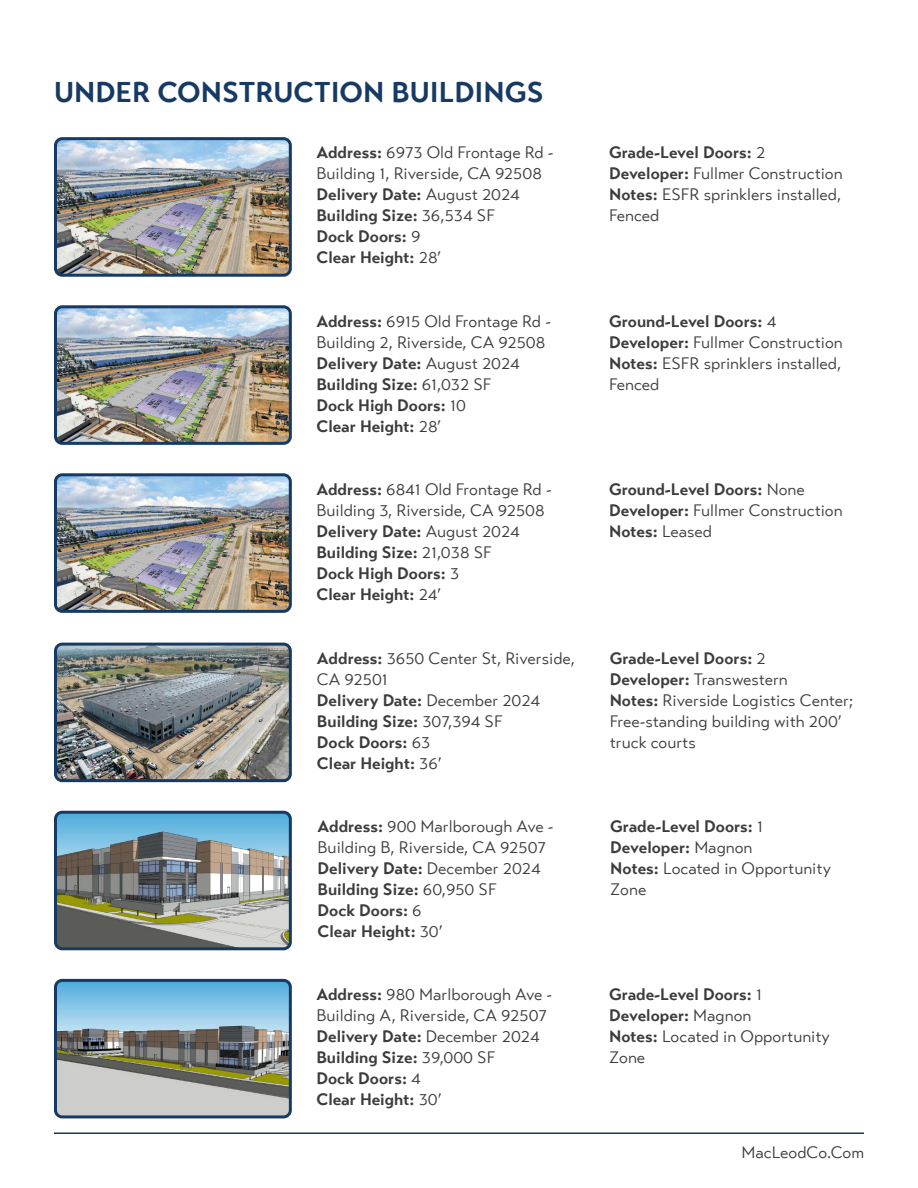
<style>
.page{position:relative;width:918px;height:1188px;background:#fff}
.page>*{position:absolute;margin:0;border:0;box-sizing:border-box;transform-origin:0 0}
.t1{font:700 28.5px "Transat Text";color:#173a64}
.t2{font:16.5px/21px "Transat Text Standard";color:#3c3c3b}
.t3{font:700 16.5px/21px "Transat Text";color:#3c3c3b}
.s1{font-family:"Transat Text";font-weight:700}
.s2{font-family:"Transat Text Standard";font-weight:400}
</style>
<div class="page">
<hr style="left:54px;top:1132px;width:810px;height:2px;background:#173a64">
<img style="left:58px;top:141px;width:230px;height:132px">
<div style="left:54px;top:137px;width:238px;height:140px;border:3px solid #173a64;border-radius:7px"></div>
<img style="left:58px;top:309px;width:230px;height:132px">
<div style="left:54px;top:305px;width:238px;height:140px;border:3px solid #173a64;border-radius:7px"></div>
<img style="left:56px;top:644px;width:232px;height:134px">
<div style="left:54px;top:643px;width:238px;height:139px;border:3px solid #173a64;border-radius:7px"></div>
<img style="left:56px;top:812px;width:232px;height:137px">
<div style="left:54px;top:811px;width:238px;height:139px;border:3px solid #173a64;border-radius:7px"></div>
<img style="left:56px;top:983px;width:234px;height:134px">
<div style="left:54px;top:979px;width:238px;height:139px;border:3px solid #173a64;border-radius:7px"></div>
<img style="left:58px;top:477px;width:230px;height:132px">
<div style="left:54px;top:473px;width:238px;height:140px;border:3px solid #173a64;border-radius:7px"></div>
<h1 class="t1" style="left:54px;top:74px;width:491px">UNDER CONSTRUCTION BUILDINGS</h1>
<p class="t2" style="left:316px;top:142px;width:239px"><span class="s1">Address:</span> 6973 Old Frontage Rd -<br>Building 1, Riverside, CA 92508</p>
<p class="t3" style="left:316px;top:184px;width:205px">Delivery Date: <span class="s2">August 2024<br></span>Building Size: <span class="s2">36,534 SF<br></span>Dock Doors: <span class="s2">9<br></span>Clear Height: <span class="s2">28’</span></p>
<p class="t2" style="left:316px;top:311px;width:236px"><span class="s1">Address:</span> 6915 Old Frontage Rd -<br>Building 2, Riverside, CA 92508</p>
<p class="t3" style="left:316px;top:352px;width:205px">Delivery Date: <span class="s2">August 2024<br></span>Building Size: <span class="s2">61,032 SF<br></span>Dock High Doors: <span class="s2">10<br></span>Clear Height: <span class="s2">28’</span></p>
<p class="t2" style="left:316px;top:479px;width:237px"><span class="s1">Address:</span> 6841 Old Frontage Rd -<br>Building 3, Riverside, CA 92508</p>
<p class="t3" style="left:316px;top:520px;width:205px">Delivery Date: <span class="s2">August 2024<br></span>Building Size: <span class="s2">21,038 SF<br></span>Dock High Doors: <span class="s2">3<br></span>Clear Height: <span class="s2">24’</span></p>
<p class="t2" style="left:317px;top:648px;width:259px"><span class="s1">Address:</span> 3650 Center St, Riverside,<br>CA 92501</p>
<p class="t3" style="left:317px;top:690px;width:225px">Delivery Date: <span class="s2">December 2024<br></span>Building Size: <span class="s2">307,394 SF<br></span>Dock Doors: <span class="s2">63<br></span>Clear Height: <span class="s2">36’</span></p>
<p class="t2" style="left:318px;top:816px;width:238px"><span class="s1">Address:</span> 900 Marlborough Ave -<br>Building B, Riverside, CA 92507</p>
<p class="t3" style="left:318px;top:858px;width:225px">Delivery Date: <span class="s2">December 2024<br></span>Building Size: <span class="s2">60,950 SF<br></span>Dock Doors: <span class="s2">6<br></span>Clear Height: <span class="s2">30’</span></p>
<p class="t2" style="left:316px;top:984px;width:237px"><span class="s1">Address:</span> 980 Marlborough Ave -<br>Building A, Riverside, CA 92507</p>
<p class="t3" style="left:316px;top:1026px;width:225px">Delivery Date: <span class="s2">December 2024<br></span>Building Size: <span class="s2">39,000 SF<br></span>Dock Doors: <span class="s2">4<br></span>Clear Height: <span class="s2">30’</span></p>
<p class="t3" style="left:609px;top:142px;width:158px">Grade-Level Doors: <span class="s2">2</span></p>
<p class="t2" style="left:609px;top:163px;width:235px;text-align:justify"><span class="s1">Developer:</span> Fullmer Construction <span class="s1">Notes:</span> ESFR sprinklers installed, Fenced</p>
<p class="t3" style="left:609px;top:310px;width:169px">Ground-Level Doors: <span class="s2">4</span></p>
<p class="t2" style="left:609px;top:332px;width:235px;text-align:justify"><span class="s1">Developer:</span> Fullmer Construction <span class="s1">Notes:</span> ESFR sprinklers installed, Fenced</p>
<p class="t3" style="left:609px;top:478px;width:197px">Ground-Level Doors: <span class="s2">None</span></p>
<p class="t2" style="left:609px;top:500px;width:235px"><span class="s1">Developer:</span> Fullmer Construction</p>
<p class="t3" style="left:609px;top:520px;width:104px">Notes: <span class="s2">Leased</span></p>
<p class="t3" style="left:610px;top:648px;width:158px">Grade-Level Doors: <span class="s2">2</span></p>
<p class="t2" style="left:610px;top:669px;width:245px"><span class="s1">Developer:</span> Transwestern<br><span class="s1">Notes:</span> Riverside Logistics Center;<br>Free-standing building with 200’ truck courts</p>
<p class="t3" style="left:610px;top:816px;width:154px">Grade-Level Doors: <span class="s2">1<br></span>Developer: <span class="s2">Magnon</span></p>
<p class="t2" style="left:610px;top:858px;width:222px"><span class="s1">Notes:</span> Located in Opportunity<br>Zone</p>
<p class="t3" style="left:609px;top:984px;width:154px">Grade-Level Doors: <span class="s2">1<br></span>Developer: <span class="s2">Magnon</span></p>
<p class="t2" style="left:609px;top:1026px;width:222px"><span class="s1">Notes:</span> Located in Opportunity<br>Zone</p>
<p class="t2" style="left:741px;top:1142px;width:124px">MacLeodCo.Com</p>
</div>
